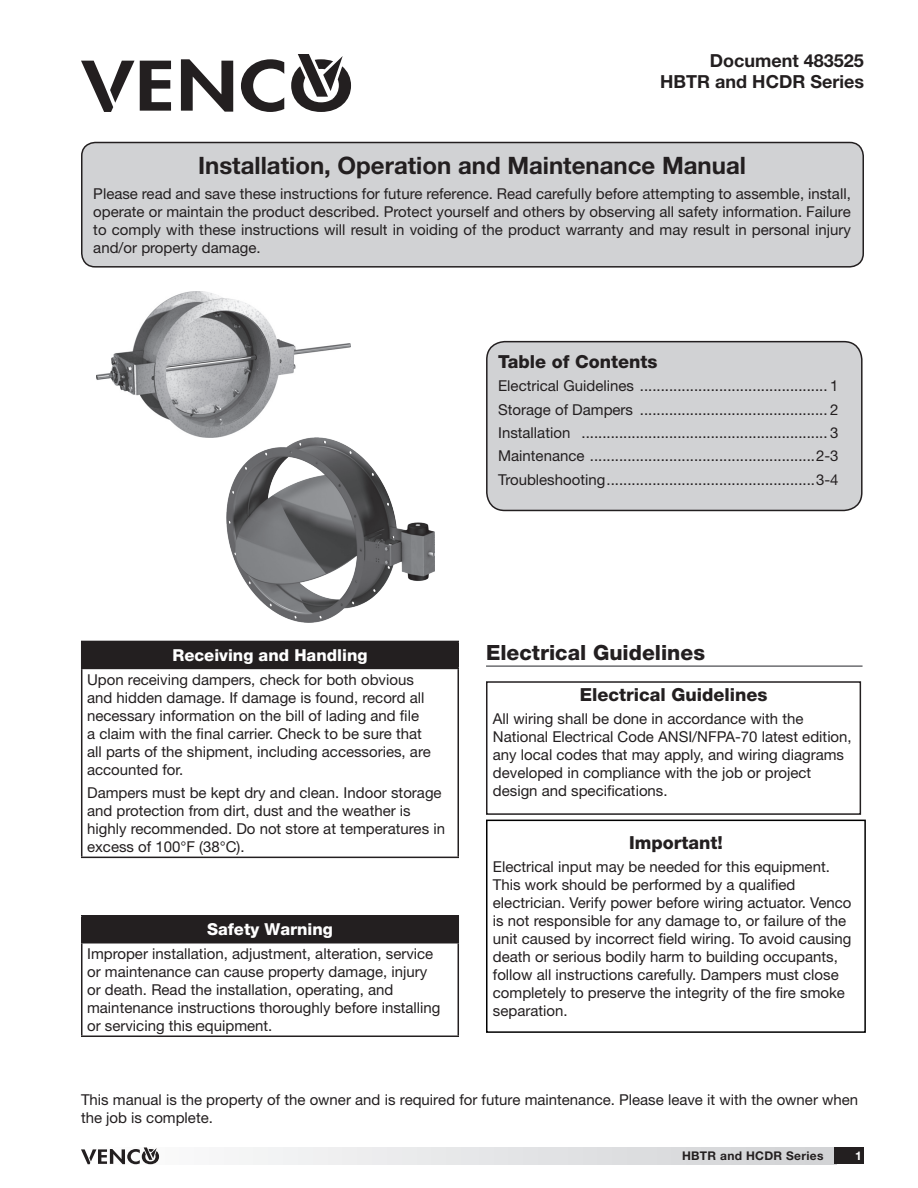
<style>
.page{position:relative;width:918px;height:1188px;background:#fff}
.page>*{position:absolute;margin:0;border:0;box-sizing:border-box;transform-origin:0 0}
.t1{font:700 24px "Helvetica Neue LT Std";color:#231f20}
.Section_Heading_wUnd{font:800 21px "Helvetica Neue LT Std";color:#231f20}
.Sub-Section_Headings{font:800 18px "Helvetica Neue LT Std";color:#231f20}
.t2{font:700 18px/21.6px "Helvetica Neue LT Std";color:#231f20;text-align:right}
.Caution-Warning-Dang{font:800 16.5px "Helvetica Neue LT Std";color:#fff}
.Body_10_12_55_Roman{font:15px/18px "Helvetica Neue LT Std";color:#231f20}
.Caution-Warning-Dang-2{font:15px/18px "Helvetica Neue LT Std";color:#231f20}
.t3{font:700 12px "Helvetica Neue LT Std";letter-spacing:.025em;color:#231f20}
.t4{font:700 12px "Helvetica Neue LT Std";color:#fff}
</style>
<div class="page">
<div style="left:82px;top:641px;width:376px;height:27px;background:#231f20"></div>
<hr style="left:81px;top:641px;width:378px;height:1px;background:#231f20">
<svg style="left:81px;top:642px;width:1px;height:26px"></svg>
<svg style="left:458px;top:642px;width:1px;height:26px"></svg>
<hr style="left:81px;top:668px;width:378px;height:1px;background:#231f20">
<hr style="left:81px;top:669px;width:1px;height:188px;background:#231f20">
<hr style="left:458px;top:669px;width:1px;height:188px;background:#231f20">
<hr style="left:81px;top:857px;width:378px;height:1px;background:#231f20">
<div style="left:82px;top:916px;width:376px;height:27px;background:#231f20"></div>
<hr style="left:81px;top:915px;width:378px;height:1px;background:#231f20">
<svg style="left:81px;top:916px;width:1px;height:26px"></svg>
<svg style="left:458px;top:916px;width:1px;height:26px"></svg>
<hr style="left:81px;top:942px;width:378px;height:2px;background:#231f20">
<hr style="left:81px;top:943px;width:1px;height:93px;background:#231f20">
<hr style="left:458px;top:943px;width:1px;height:93px;background:#231f20">
<hr style="left:81px;top:1036px;width:378px;height:1px;background:#231f20">
<div style="left:487px;top:342px;width:375px;height:168px;background:#d1d2d4;border-radius:18px"></div>
<div style="left:486px;top:341px;width:377px;height:170px;border:2px solid #231f20;border-radius:18px"></div>
<img style="left:96px;top:291px;width:255px;height:147px">
<img style="left:227px;top:438px;width:208px;height:184px">
<div style="left:486px;top:681px;width:375px;height:134px;border:2px solid #231f20"></div>
<div style="left:486px;top:820px;width:380px;height:213px;border:2px solid #000"></div>
<hr style="left:486px;top:665px;width:377px;height:2px;background:#6c6d70">
<svg style="left:181px;top:59px;width:52px;height:53px"></svg>
<svg style="left:241px;top:59px;width:43px;height:53px"></svg>
<svg style="left:81px;top:61px;width:90px;height:51px"></svg>
<svg style="left:291px;top:54px;width:60px;height:58px"></svg>
<svg style="left:159px;top:1148px;width:675px;height:16px"></svg>
<div style="left:834px;top:1148px;width:30px;height:16px;background:#231f20"></div>
<svg style="left:81px;top:1147px;width:78px;height:17px"></svg>
<div style="left:82px;top:142px;width:781px;height:125px;background:#d1d2d4;border-radius:14px"></div>
<div style="left:81px;top:142px;width:783px;height:126px;border:2px solid #231f20;border-radius:14px"></div>
<p class="t2" style="left:660px;top:49px;width:205px">Document 483525<br>HBTR and HCDR Series</p>
<h1 class="t1" style="left:198px;top:150px;width:549px">Installation, Operation and Maintenance Manual</h1>
<p class="Body_10_12_55_Roman" style="left:93px;top:184px;width:759px;text-align:justify">Please read and save these instructions for future reference. Read carefully before attempting to assemble, install, operate or maintain the product described. Protect yourself and others by observing all safety information. Failure to comply with these instructions will result in voiding of the product warranty and may result in personal injury and/or property damage.</p>
<p class="Sub-Section_Headings" style="left:498px;top:351px;width:161px">Table of Contents</p>
<p class="Body_10_12_55_Roman" style="left:498px;top:377px;width:342px">Electrical Guidelines ............................................. 1</p>
<p class="Body_10_12_55_Roman" style="left:498px;top:400px;width:342px">Storage of Dampers ............................................. 2</p>
<p class="Body_10_12_55_Roman" style="left:498px;top:423px;width:342px">Installation ........................................................... 3</p>
<p class="Body_10_12_55_Roman" style="left:498px;top:447px;width:342px">Maintenance ......................................................2-3</p>
<p class="Body_10_12_55_Roman" style="left:498px;top:470px;width:342px">Troubleshooting..................................................3-4</p>
<p class="Caution-Warning-Dang" style="left:172px;top:645px;width:196px">Receiving and Handling</p>
<p class="Body_10_12_55_Roman" style="left:87px;top:670px;width:345px">Upon receiving dampers, check for both obvious and hidden damage. If damage is found, record all necessary information on the bill of lading and file a claim with the final carrier. Check to be sure that all parts of the shipment, including accessories, are accounted for.</p>
<p class="Body_10_12_55_Roman" style="left:87px;top:783px;width:359px">Dampers must be kept dry and clean. Indoor storage and protection from dirt, dust and the weather is highly recommended. Do not store at temperatures in excess of 100°F (38°C).</p>
<p class="Caution-Warning-Dang" style="left:207px;top:919px;width:127px">Safety Warning</p>
<p class="Body_10_12_55_Roman" style="left:87px;top:944px;width:355px">Improper installation, adjustment, alteration, service or maintenance can cause property damage, injury or death. Read the installation, operating, and maintenance instructions thoroughly before installing or servicing this equipment.</p>
<p class="Section_Heading_wUnd" style="left:486px;top:640px;width:220px">Electrical Guidelines</p>
<p class="Sub-Section_Headings" style="left:580px;top:684px;width:189px">Electrical Guidelines</p>
<p class="Body_10_12_55_Roman" style="left:493px;top:710px;width:360px">All wiring shall be done in accordance with the National Electrical Code ANSI/NFPA-70 latest edition, any local codes that may apply, and wiring diagrams developed in compliance with the job or project design and specifications.</p>
<p class="Sub-Section_Headings" style="left:629px;top:832px;width:95px">Important!</p>
<p class="Body_10_12_55_Roman" style="left:493px;top:858px;width:360px">Electrical input may be needed for this equipment.<br>This work should be performed by a qualified electrician. Verify power before wiring actuator. Venco is not responsible for any damage to, or failure of the unit caused by incorrect field wiring. To avoid causing death or serious bodily harm to building occupants, follow all instructions carefully. Dampers must close completely to preserve the integrity of the fire smoke separation.</p>
<p class="Caution-Warning-Dang-2" style="left:81px;top:1090px;width:779px">This manual is the property of the owner and is required for future maintenance. Please leave it with the owner when the job is complete.</p>
<p class="t3" style="left:682px;top:1148px;width:143px">HBTR and HCDR Series</p>
<p class="t4" style="left:855px;top:1148px;width:8px">1</p>
</div>
